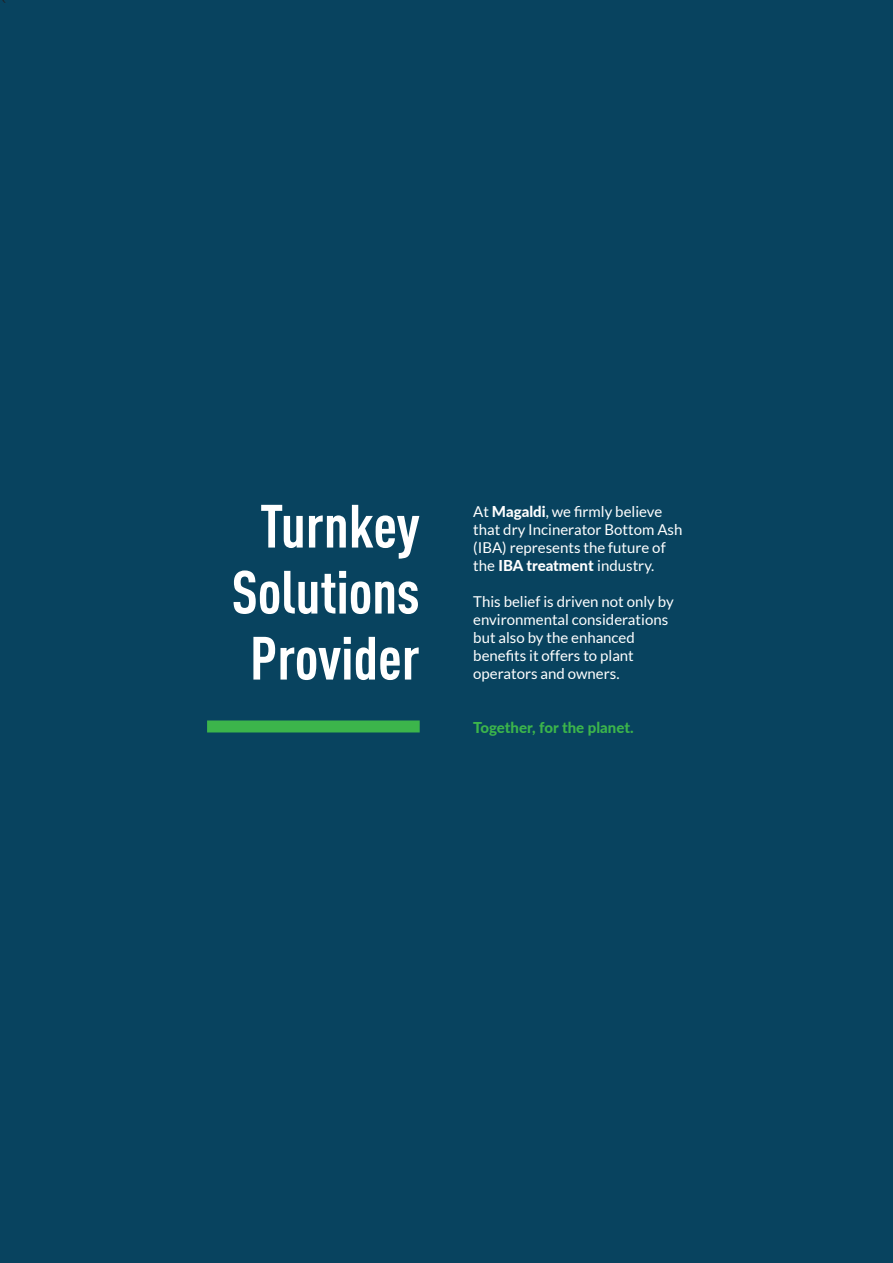
<style>
.page{position:relative;width:893px;height:1263px;background:#08435f}
.page>*{position:absolute;margin:0;border:0;box-sizing:border-box;transform-origin:0 0}
.t1{font:700 condensed 60px/66px "DIN Pro";letter-spacing:-.005em;color:#fff;text-align:center}
.t2{font:15px/18px "Lato";color:#fff}
.t3{font:800 15px "Lato";color:#3cb54b}
.s1{font-weight:800}
</style>
<div class="page">
<div style="left:207px;top:720px;width:213px;height:12px;background:#3cb54b"></div>
<h1 class="t1" style="left:231px;top:488px;width:190px">Turnkey<br>Solutions<br>Provider</h1>
<p class="t2" style="left:473px;top:502px;width:211px">At <span class="s1">Magaldi</span>, we firmly believe that dry Incinerator Bottom Ash (IBA) represents the future of the <span class="s1">IBA treatment</span> industry.</p>
<p class="t2" style="left:473px;top:592px;width:202px">This belief is driven not only by environmental considerations but also by the enhanced benefits it offers to plant operators and owners.</p>
<p class="t3" style="left:473px;top:716px;width:162px">Together, for the planet.</p>
</div>
